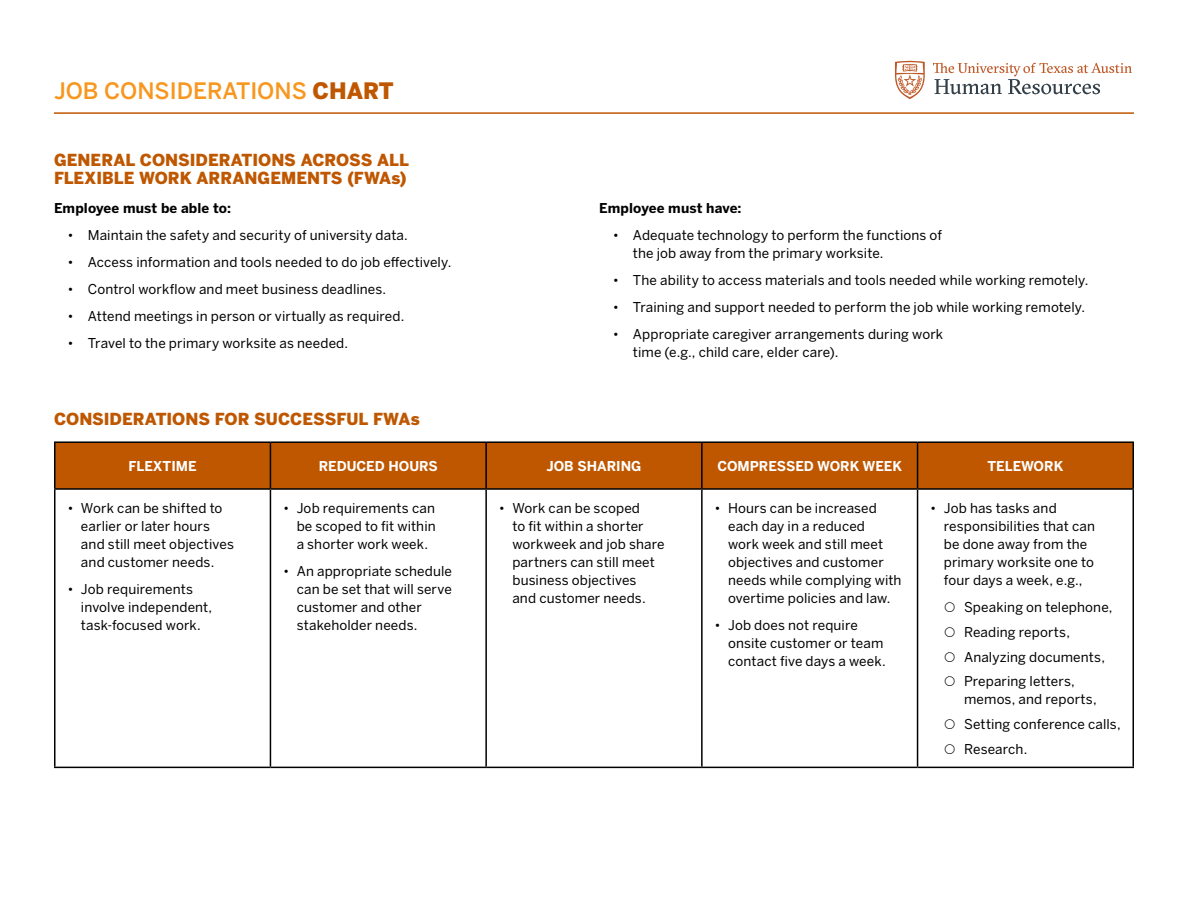
<style>
.page{position:relative;width:1188px;height:918px;background:#fff}
.page>*{position:absolute;margin:0;border:0;box-sizing:border-box;transform-origin:0 0}
.t1{font:500 22.5px "Benton Sans";color:#f8971f}
.t2{font:900 16.5px/18px "Benton Sans";color:#bf5700}
.t3{font:13.5px/18px "Benton Sans";letter-spacing:.01em;color:#000}
.t4{font:700 13.5px "Benton Sans";color:#fff}
.t5{font:700 13.5px "Benton Sans";letter-spacing:.01em;color:#000}
.t6{font:13.5px "Benton Sans";color:#000}
.s1{font-weight:900;color:#bf5700}
.s2{font-style:inherit}
</style>
<div class="page">
<svg style="left:895px;top:61px;width:30px;height:38px"></svg>
<svg style="left:933px;top:63px;width:199px;height:31px"></svg>
<hr style="left:54px;top:112px;width:1080px;height:2px;background:#bf5700">
<div style="left:56px;top:443px;width:1076px;height:45px;background:#bf5700"></div>
<hr style="left:54px;top:441px;width:216px;height:2px;background:#000">
<hr style="left:54px;top:443px;width:2px;height:45px;background:#000">
<hr style="left:270px;top:441px;width:216px;height:2px;background:#000">
<hr style="left:270px;top:443px;width:1px;height:45px;background:#000">
<hr style="left:486px;top:441px;width:216px;height:2px;background:#000">
<hr style="left:485px;top:443px;width:2px;height:45px;background:#000">
<hr style="left:702px;top:441px;width:216px;height:2px;background:#000">
<hr style="left:701px;top:443px;width:2px;height:45px;background:#000">
<hr style="left:918px;top:441px;width:216px;height:2px;background:#000">
<hr style="left:917px;top:443px;width:1px;height:45px;background:#000">
<hr style="left:1132px;top:443px;width:2px;height:45px;background:#000">
<hr style="left:54px;top:488px;width:216px;height:2px;background:#000">
<hr style="left:54px;top:490px;width:2px;height:277px;background:#000">
<hr style="left:270px;top:488px;width:216px;height:2px;background:#000">
<hr style="left:270px;top:490px;width:1px;height:277px;background:#000">
<hr style="left:486px;top:488px;width:216px;height:2px;background:#000">
<hr style="left:485px;top:490px;width:2px;height:277px;background:#000">
<hr style="left:702px;top:488px;width:216px;height:2px;background:#000">
<hr style="left:701px;top:490px;width:2px;height:277px;background:#000">
<hr style="left:918px;top:488px;width:216px;height:2px;background:#000">
<hr style="left:917px;top:490px;width:1px;height:277px;background:#000">
<hr style="left:1132px;top:490px;width:2px;height:277px;background:#000">
<hr style="left:54px;top:767px;width:216px;height:1px;background:#000">
<hr style="left:270px;top:767px;width:216px;height:1px;background:#000">
<hr style="left:486px;top:767px;width:216px;height:1px;background:#000">
<hr style="left:702px;top:767px;width:216px;height:1px;background:#000">
<hr style="left:918px;top:767px;width:216px;height:1px;background:#000">
<h1 class="t1" style="left:54px;top:78px;width:341px">JOB CONSIDERATIONS <span class="s1">CHART</span></h1>
<h2 class="t2" style="left:54px;top:150px;width:356px">GENERAL CONSIDERATIONS ACROSS ALL<br>FLEXIBLE WORK ARRANGEMENTS (FWAs)</h2>
<p class="t5" style="left:54px;top:200px;width:179px">Employee must be able to:</p>
<p class="t3" style="left:68px;top:226px;width:342px"><span class="s2">•</span> Maintain the safety and security of university data.</p>
<p class="t3" style="left:68px;top:253px;width:385px"><span class="s2">•</span> Access information and tools needed to do job effectively.</p>
<p class="t3" style="left:68px;top:280px;width:320px"><span class="s2">•</span> Control workflow and meet business deadlines.</p>
<p class="t3" style="left:68px;top:307px;width:338px"><span class="s2">•</span> Attend meetings in person or virtually as required.</p>
<p class="t3" style="left:68px;top:334px;width:282px"><span class="s2">•</span> Travel to the primary worksite as needed.</p>
<h2 class="t2" style="left:54px;top:410px;width:367px">CONSIDERATIONS FOR SUCCESSFUL FWAs</h2>
<p class="t4" style="left:129px;top:458px;width:70px">FLEXTIME</p>
<p class="t3" style="left:81px;top:499px;width:154px;text-indent:-14px"><span class="s2">•</span> Work can be shifted to earlier or later hours and still meet objectives and customer needs.</p>
<p class="t3" style="left:81px;top:580px;width:133px;text-indent:-14px"><span class="s2">•</span> Job requirements involve independent, task-focused work.</p>
<p class="t4" style="left:319px;top:458px;width:121px">REDUCED HOURS</p>
<p class="t3" style="left:297px;top:499px;width:141px;text-align:justify;text-indent:-14px"><span class="s2">•</span> Job requirements can be scoped to fit within a shorter work week.</p>
<p class="t3" style="left:297px;top:562px;width:157px;text-indent:-14px"><span class="s2">•</span> An appropriate schedule can be set that will serve customer and other stakeholder needs.</p>
<p class="t5" style="left:599px;top:200px;width:144px">Employee must have:</p>
<p class="t3" style="left:633px;top:226px;width:311px;text-indent:-20px"><span class="s2">•</span> Adequate technology to perform the functions of the job away from the primary worksite.</p>
<p class="t3" style="left:613px;top:271px;width:477px"><span class="s2">•</span> The ability to access materials and tools needed while working remotely.</p>
<p class="t3" style="left:613px;top:298px;width:474px"><span class="s2">•</span> Training and support needed to perform the job while working remotely.</p>
<p class="t3" style="left:633px;top:325px;width:312px;text-indent:-20px"><span class="s2">•</span> Appropriate caregiver arrangements during work time (e.g., child care, elder care).</p>
<p class="t4" style="left:546px;top:458px;width:97px">JOB SHARING</p>
<p class="t3" style="left:512px;top:499px;width:154px;text-indent:-14px"><span class="s2">•</span> Work can be scoped<br>to fit within a shorter workweek and job share partners can still meet business objectives<br>and customer needs.</p>
<p class="t4" style="left:717px;top:458px;width:186px">COMPRESSED WORK WEEK</p>
<p class="t3" style="left:728px;top:499px;width:175px;text-indent:-14px"><span class="s2">•</span> Hours can be increased each day in a reduced<br>work week and still meet objectives and customer needs while complying with overtime policies and law.</p>
<p class="t3" style="left:728px;top:616px;width:159px;text-indent:-14px"><span class="s2">•</span> Job does not require onsite customer or team contact five days a week.</p>
<p class="t6" style="left:930px;top:500px;width:8px">•</p>
<p class="t4" style="left:988px;top:458px;width:77px">TELEWORK</p>
<p class="t3" style="left:944px;top:499px;width:153px">Job has tasks and responsibilities that can be done away from the primary worksite one to four days a week, e.g.,</p>
<p class="t3" style="left:964px;top:595px;width:150px;line-height:24.8px">Speaking on telephone,<br>Reading reports,<br>Analyzing documents,<br>Preparing letters,</p>
<p class="t3" style="left:964px;top:687px;width:158px;line-height:24.8px">memos, and reports,<br>Setting conference calls,<br>Research.</p>
</div>
